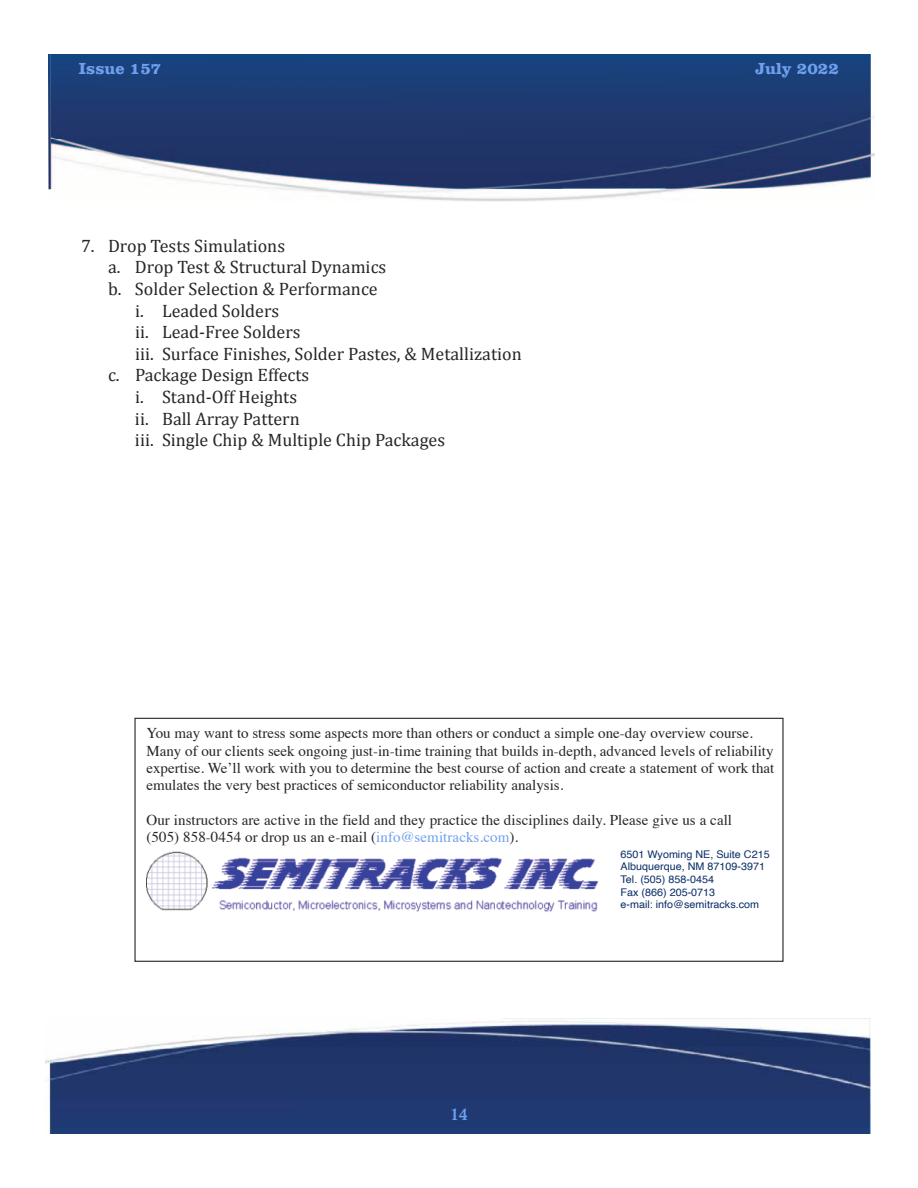
<style>
.page{position:relative;width:918px;height:1188px;background:#fff}
.page>*{position:absolute;margin:0;border:0;box-sizing:border-box;transform-origin:0 0}
.t1{font:18px "Cambria";color:#272526}
.t2{font:700 16.5px "Clarendon BT";color:#6fa0ef}
.t3{font:700 16.5px "Calisto";color:#6fa0ef}
.t4{font:15px/17.2px "Times";color:#272526}
.t5{font:10.5px/12.6px "Helvetica";color:#0b2e67}
.s1{color:#6fa0ef}
</style>
<div class="page">
<img style="left:48px;top:54px;width:3px;height:135px">
<img style="left:51px;top:54px;width:820px;height:135px">
<img style="left:45px;top:1018px;width:825px;height:116px">
<div style="left:134px;top:718px;width:650px;height:244px;border:1px solid #272526"></div>
<img style="left:146px;top:851px;width:453px;height:61px">
<p class="t2" style="left:79px;top:63px;width:84px">Issue 157</p>
<p class="t1" style="left:81px;top:235px;width:206px">7. Drop Tests Simulations</p>
<p class="t1" style="left:108px;top:256px;width:280px">a. Drop Test &amp; Structural Dynamics</p>
<p class="t1" style="left:108px;top:278px;width:271px">b. Solder Selection &amp; Performance</p>
<p class="t1" style="left:135px;top:299px;width:146px">i. Leaded Solders</p>
<p class="t1" style="left:135px;top:321px;width:167px">ii. Lead-Free Solders</p>
<p class="t1" style="left:135px;top:343px;width:388px">iii. Surface Finishes, Solder Pastes, &amp; Metallization</p>
<p class="t1" style="left:108px;top:364px;width:203px">c. Package Design Effects</p>
<p class="t1" style="left:135px;top:386px;width:164px">i. Stand-Off Heights</p>
<p class="t1" style="left:135px;top:407px;width:166px">ii. Ball Array Pattern</p>
<p class="t1" style="left:135px;top:429px;width:312px">iii. Single Chip &amp; Multiple Chip Packages</p>
<p class="t2" style="left:755px;top:63px;width:85px">July 2022</p>
<p class="t4" style="left:146px;top:726px;width:629px">You may want to stress some aspects more than others or conduct a simple one-day overview course.<br>Many of our clients seek ongoing just-in-time training that builds in-depth, advanced levels of reliability expertise. We’ll work with you to determine the best course of action and create a statement of work that emulates the very best practices of semiconductor reliability analysis.</p>
<p class="t4" style="left:146px;top:812px;width:587px">Our instructors are active in the field and they practice the disciplines daily. Please give us a call (505) 858-0454 or drop us an e-mail (<span class="s1">info@semitracks.com</span>).</p>
<p class="t5" style="left:621px;top:849px;width:151px">6501 Wyoming NE, Suite C215<br>Albuquerque, NM 87109-3971<br>Tel. (505) 858-0454<br>Fax (866) 205-0713<br>e-mail: info@semitracks.com</p>
<p class="t3" style="left:451px;top:1108px;width:18px">14</p>
</div>
